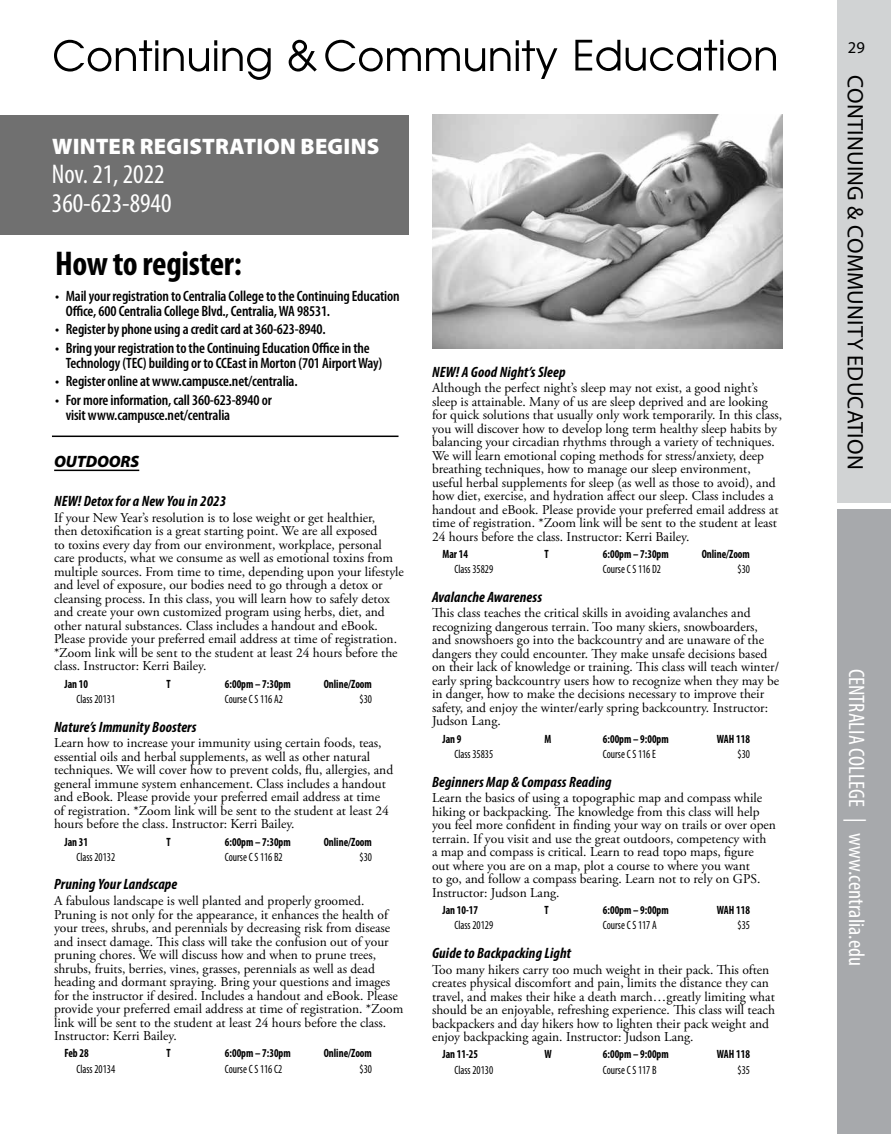
<style>
.page{position:relative;width:891px;height:1134px;background:#fff}
.page>*{position:absolute;margin:0;border:0;box-sizing:border-box;transform-origin:0 0}
.t1{font:700 condensed 34.5px "Myriad Pro";letter-spacing:-.01em;color:#000}
.t2{font:condensed 27.15px/29.1px "Myriad Pro";color:#fff}
.t3{font:22.5px "Myriad Pro";letter-spacing:.01em;color:#000}
.t4{font:condensed 22.5px "Myriad Pro";color:#fff}
.t5{font:900 22.5px "Myriad Pro";letter-spacing:.01em;color:#fff}
.t6{font:italic 900 16.5px "Myriad Pro";letter-spacing:-.01em;color:#000}
.t7{font:16.5px "Myriad Pro";color:#000}
.t8{font:600 condensed 15px/15px "Myriad Pro";letter-spacing:-.01em;color:#000}
.t9{font:italic 700 condensed 15px "Myriad Pro";letter-spacing:.01em;color:#000}
.t10{font:13.5px/13.5px "Adobe Garamond Pro";color:#000}
.t11{font:700 condensed 12px "Myriad Pro";color:#000;scale:.9 1}
.t12{font:condensed 12px "Myriad Pro";color:#000;scale:.9 1}
</style>
<div class="page">
<div style="left:838px;top:510px;width:53px;height:624px;background:#a7a9ac"></div>
<div style="left:0;top:115px;width:408px;height:120px;background:#707070"></div>
<div style="left:838px;top:0;width:53px;height:502px;background:#d1d3d4"></div>
<svg style="left:575px;top:40px;width:201px;height:31px"></svg>
<svg style="left:289px;top:40px;width:268px;height:39px"></svg>
<svg style="left:54px;top:40px;width:217px;height:40px"></svg>
<hr style="left:54px;top:470px;width:85px;height:1px;background:#000">
<hr style="left:52px;top:436px;width:347px;height:1px;background:#000">
<img style="left:432px;top:115px;width:351px;height:234px">
<h3 class="t5" style="left:52px;top:133px;width:329px">WINTER REGISTRATION BEGINS</h3>
<h2 class="t2" style="left:52px;top:159px;width:121px">Nov. 21, 2022<br>360-623-8940</h2>
<h1 class="t1" style="left:55px;top:242px;width:188px">How to register:</h1>
<p class="t8" style="left:66px;top:289px;width:335px;text-indent:-10px">• Mail your registration to Centralia College to the Continuing Education<br>Office, 600 Centralia College Blvd., Centralia, WA 98531.</p>
<p class="t8" style="left:55px;top:322px;width:272px">• Register by phone using a credit card at 360-623-8940.</p>
<p class="t8" style="left:66px;top:341px;width:318px;text-indent:-10px">• Bring your registration to the Continuing Education Office in the<br>Technology (TEC) building or to CCEast in Morton (701 Airport Way)</p>
<p class="t8" style="left:55px;top:374px;width:244px">• Register online at www.campusce.net/centralia.</p>
<p class="t8" style="left:66px;top:393px;width:208px;text-indent:-10px">• For more information, call 360-623-8940 or visit www.campusce.net/centralia</p>
<p class="t6" style="left:54px;top:451px;width:86px">OUTDOORS</p>
<p class="t9" style="left:54px;top:492px;width:174px">NEW! Detox for a New You in 2023</p>
<p class="t10" style="left:54px;top:511px;width:352px">If your New Year’s resolution is to lose weight or get healthier,<br>then detoxification is a great starting point. We are all exposed<br>to toxins every day from our environment, workplace, personal care products, what we consume as well as emotional toxins from multiple sources. From time to time, depending upon your lifestyle and level of exposure, our bodies need to go through a detox or cleansing process. In this class, you will learn how to safely detox and create your own customized program using herbs, diet, and other natural substances. Class includes a handout and eBook.<br>Please provide your preferred email address at time of registration. *Zoom link will be sent to the student at least 24 hours before the class. Instructor: Kerri Bailey.</p>
<p class="t11" style="left:64px;top:676px;width:28px">Jan 10</p>
<p class="t11" style="left:166px;top:676px;width:6px">T</p>
<p class="t11" style="left:225px;top:676px;width:75px">6:00pm – 7:30pm</p>
<p class="t11" style="left:324px;top:676px;width:55px">Online/Zoom</p>
<p class="t12" style="left:76px;top:692px;width:45px">Class 20131</p>
<p class="t12" style="left:225px;top:692px;width:66px">Course C S 116 A2</p>
<p class="t12" style="left:360px;top:692px;width:15px">$30</p>
<p class="t9" style="left:54px;top:717px;width:144px">Nature’s Immunity Boosters</p>
<p class="t10" style="left:54px;top:737px;width:341px">Learn how to increase your immunity using certain foods, teas, essential oils and herbal supplements, as well as other natural techniques. We will cover how to prevent colds, flu, allergies, and general immune system enhancement. Class includes a handout and eBook. Please provide your preferred email address at time of registration. *Zoom link will be sent to the student at least 24 hours before the class. Instructor: Kerri Bailey.</p>
<p class="t11" style="left:64px;top:834px;width:28px">Jan 31</p>
<p class="t11" style="left:166px;top:834px;width:6px">T</p>
<p class="t11" style="left:225px;top:834px;width:75px">6:00pm – 7:30pm</p>
<p class="t11" style="left:324px;top:834px;width:55px">Online/Zoom</p>
<p class="t12" style="left:76px;top:850px;width:45px">Class 20132</p>
<p class="t12" style="left:225px;top:850px;width:66px">Course C S 116 B2</p>
<p class="t12" style="left:360px;top:850px;width:15px">$30</p>
<p class="t9" style="left:54px;top:875px;width:125px">Pruning Your Landscape</p>
<p class="t10" style="left:54px;top:894px;width:351px">A fabulous landscape is well planted and properly groomed.<br>Pruning is not only for the appearance, it enhances the health of your trees, shrubs, and perennials by decreasing risk from disease and insect damage. This class will take the confusion out of your pruning chores. We will discuss how and when to prune trees, shrubs, fruits, berries, vines, grasses, perennials as well as dead heading and dormant spraying. Bring your questions and images for the instructor if desired. Includes a handout and eBook. Please provide your preferred email address at time of registration. *Zoom link will be sent to the student at least 24 hours before the class.<br>Instructor: Kerri Bailey.</p>
<p class="t11" style="left:64px;top:1046px;width:28px">Feb 28</p>
<p class="t11" style="left:166px;top:1046px;width:6px">T</p>
<p class="t11" style="left:225px;top:1046px;width:75px">6:00pm – 7:30pm</p>
<p class="t11" style="left:324px;top:1046px;width:55px">Online/Zoom</p>
<p class="t12" style="left:76px;top:1061px;width:45px">Class 20134</p>
<p class="t12" style="left:225px;top:1061px;width:65px">Course C S 116 C2</p>
<p class="t12" style="left:360px;top:1061px;width:15px">$30</p>
<p class="t9" style="left:432px;top:362px;width:135px">NEW! A Good Night’s Sleep</p>
<p class="t10" style="left:432px;top:382px;width:352px">Although the perfect night’s sleep may not exist, a good night’s sleep is attainable. Many of us are sleep deprived and are looking for quick solutions that usually only work temporarily. In this class, you will discover how to develop long term healthy sleep habits by balancing your circadian rhythms through a variety of techniques.<br>We will learn emotional coping methods for stress/anxiety, deep breathing techniques, how to manage our sleep environment, useful herbal supplements for sleep (as well as those to avoid), and how diet, exercise, and hydration affect our sleep. Class includes a handout and eBook. Please provide your preferred email address at time of registration. *Zoom link will be sent to the student at least 24 hours before the class. Instructor: Kerri Bailey.</p>
<p class="t11" style="left:442px;top:547px;width:30px">Mar 14</p>
<p class="t11" style="left:544px;top:547px;width:6px">T</p>
<p class="t11" style="left:603px;top:547px;width:75px">6:00pm – 7:30pm</p>
<p class="t11" style="left:702px;top:547px;width:55px">Online/Zoom</p>
<p class="t12" style="left:454px;top:562px;width:45px">Class 35829</p>
<p class="t12" style="left:603px;top:562px;width:66px">Course C S 116 D2</p>
<p class="t12" style="left:738px;top:562px;width:15px">$30</p>
<p class="t9" style="left:432px;top:587px;width:112px">Avalanche Awareness</p>
<p class="t10" style="left:432px;top:607px;width:349px">This class teaches the critical skills in avoiding avalanches and recognizing dangerous terrain. Too many skiers, snowboarders, and snowshoers go into the backcountry and are unaware of the dangers they could encounter. They make unsafe decisions based on their lack of knowledge or training. This class will teach winter/ early spring backcountry users how to recognize when they may be in danger, how to make the decisions necessary to improve their safety, and enjoy the winter/early spring backcountry. Instructor:<br>Judson Lang.</p>
<p class="t11" style="left:442px;top:731px;width:23px">Jan 9</p>
<p class="t11" style="left:544px;top:731px;width:9px">M</p>
<p class="t11" style="left:603px;top:731px;width:75px">6:00pm – 9:00pm</p>
<p class="t11" style="left:717px;top:731px;width:38px">WAH 118</p>
<p class="t12" style="left:454px;top:747px;width:45px">Class 35835</p>
<p class="t12" style="left:603px;top:747px;width:60px">Course C S 116 E</p>
<p class="t12" style="left:738px;top:747px;width:15px">$30</p>
<p class="t9" style="left:432px;top:772px;width:181px">Beginners Map &amp; Compass Reading</p>
<p class="t10" style="left:432px;top:792px;width:346px">Learn the basics of using a topographic map and compass while hiking or backpacking. The knowledge from this class will help you feel more confident in finding your way on trails or over open terrain. If you visit and use the great outdoors, competency with<br>a map and compass is critical. Learn to read topo maps, figure<br>out where you are on a map, plot a course to where you want<br>to go, and follow a compass bearing. Learn not to rely on GPS.<br>Instructor: Judson Lang.</p>
<p class="t11" style="left:442px;top:903px;width:41px">Jan 10-17</p>
<p class="t11" style="left:544px;top:903px;width:6px">T</p>
<p class="t11" style="left:603px;top:903px;width:75px">6:00pm – 9:00pm</p>
<p class="t11" style="left:717px;top:903px;width:38px">WAH 118</p>
<p class="t12" style="left:454px;top:918px;width:45px">Class 20129</p>
<p class="t12" style="left:603px;top:918px;width:61px">Course C S 117 A</p>
<p class="t12" style="left:738px;top:918px;width:15px">$35</p>
<p class="t9" style="left:432px;top:944px;width:141px">Guide to Backpacking Light</p>
<p class="t10" style="left:432px;top:963px;width:344px">Too many hikers carry too much weight in their pack. This often creates physical discomfort and pain, limits the distance they can travel, and makes their hike a death march…greatly limiting what should be an enjoyable, refreshing experience. This class will teach backpackers and day hikers how to lighten their pack weight and enjoy backpacking again. Instructor: Judson Lang.</p>
<p class="t11" style="left:442px;top:1047px;width:41px">Jan 11-25</p>
<p class="t11" style="left:544px;top:1047px;width:10px">W</p>
<p class="t11" style="left:603px;top:1047px;width:75px">6:00pm – 9:00pm</p>
<p class="t11" style="left:717px;top:1047px;width:38px">WAH 118</p>
<p class="t12" style="left:454px;top:1062px;width:45px">Class 20130</p>
<p class="t12" style="left:603px;top:1062px;width:61px">Course C S 117 B</p>
<p class="t12" style="left:738px;top:1062px;width:15px">$35</p>
<p class="t7" style="left:848px;top:38px;width:18px">29</p>
<h3 class="t3" style="left:869px;top:75px;width:396px;rotate:90deg">CONTINUING &amp; COMMUNITY EDUCATION</h3>
<h3 class="t3" style="left:871px;top:75px;width:112px;rotate:90deg">eLEAR ING</h3>
<h3 class="t4" style="left:870px;top:669px;width:299px;rotate:90deg">CENTRALIA COLLEGE | www.centralia.edu</h3>
</div>
